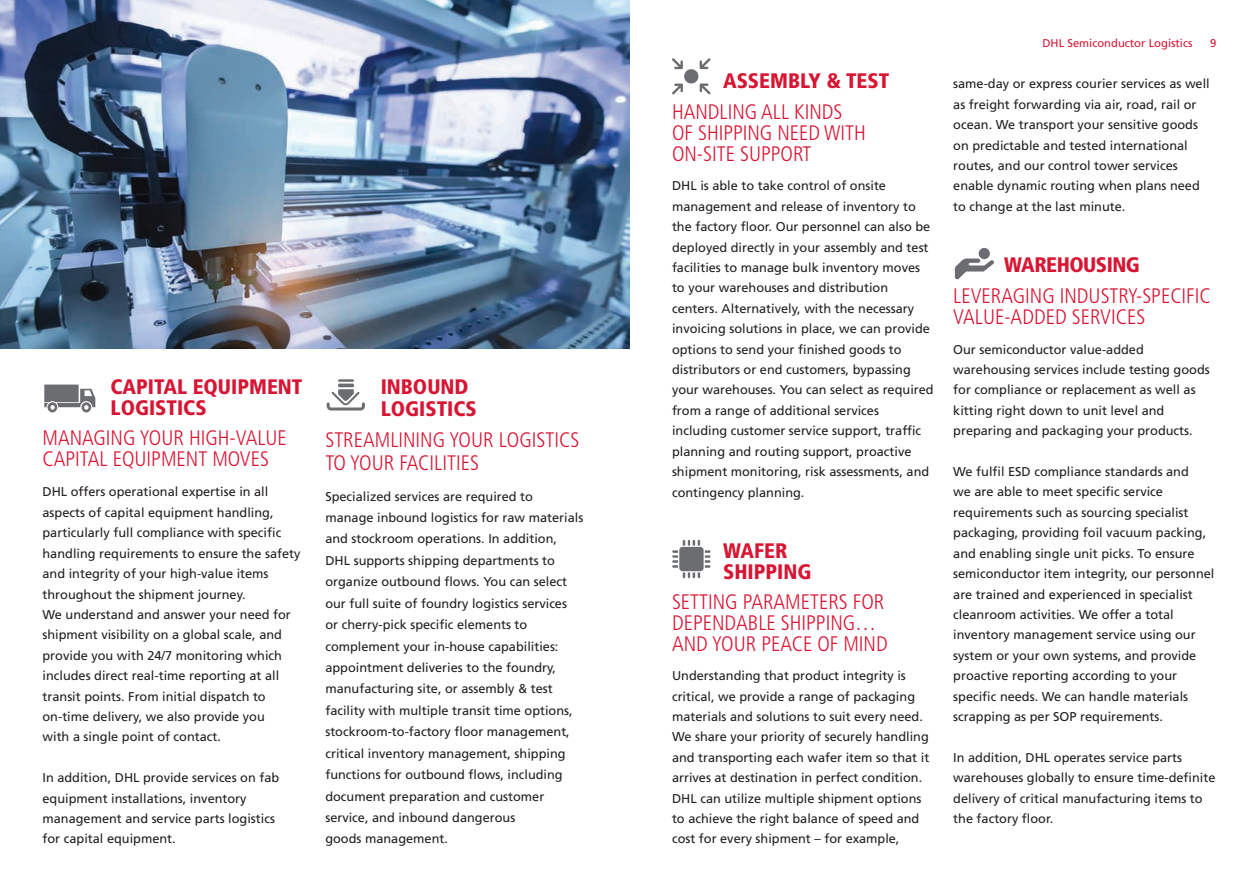
<style>
.page{position:relative;width:1259px;height:893px;background:#fff}
.page>*{position:absolute;margin:0;border:0;box-sizing:border-box;transform-origin:0 0}
._01_Topic_header_14p{font:300 condensed 21px/21px "Frutiger LT Std";color:#d71634}
._01_Topic_header_14p-2{font:900 condensed 21px/21px "Frutiger LT Std";color:#d71634}
._01_Topic_header_14p-3{font:900 condensed 21px "Frutiger LT Std";letter-spacing:-.025em;color:#d71634}
._03_Copy_text_8_5pt{font:12.75px/20.4px "Frutiger LT Std";color:#231f20}
.t1{font:11.25px "Frutiger LT Std";color:#d71634}
</style>
<div class="page">
<img style="left:0;top:0;width:629px;height:349px">
<svg style="left:44px;top:385px;width:51px;height:27px"></svg>
<hr style="left:338px;top:384px;width:16px;height:3px;background:#6c6d70">
<hr style="left:338px;top:379px;width:16px;height:3px;background:#6c6d70">
<svg style="left:327px;top:389px;width:38px;height:21px"></svg>
<svg style="left:672px;top:58px;width:38px;height:36px"></svg>
<svg style="left:672px;top:540px;width:38px;height:38px"></svg>
<div style="left:679px;top:547px;width:24px;height:24px;background:#6c6d70;border-radius:3px"></div>
<svg style="left:955px;top:258px;width:39px;height:21px"></svg>
<div style="left:978px;top:248px;width:12px;height:11px;background:#6c6d70;border-radius:50%"></div>
<p class="_01_Topic_header_14p-2" style="left:111px;top:377px;width:193px">CAPITAL EQUIPMENT<br>LOGISTICS</p>
<p class="_01_Topic_header_14p" style="left:43px;top:428px;width:246px">MANAGING YOUR HIGH-VALUE<br>CAPITAL EQUIPMENT MOVES</p>
<p class="_03_Copy_text_8_5pt" style="left:43px;top:482px;width:259px">DHL offers operational expertise in all aspects of capital equipment handling, particularly full compliance with specific handling requirements to ensure the safety and integrity of your high-value items throughout the shipment journey.<br>We understand and answer your need for shipment visibility on a global scale, and provide you with 24/7 monitoring which includes direct real-time reporting at all transit points. From initial dispatch to on-time delivery, we also provide you<br>with a single point of contact.</p>
<p class="_03_Copy_text_8_5pt" style="left:43px;top:768px;width:238px">In addition, DHL provide services on fab equipment installations, inventory management and service parts logistics for capital equipment.</p>
<p class="_01_Topic_header_14p-2" style="left:381px;top:376px;width:98px;line-height:22px">INBOUND<br>LOGISTICS</p>
<p class="_01_Topic_header_14p" style="left:325px;top:429px;width:255px;line-height:22px">STREAMLINING YOUR LOGISTICS<br>TO YOUR FACILITIES</p>
<p class="_03_Copy_text_8_5pt" style="left:325px;top:485px;width:259px;line-height:21.5px">Specialized services are required to manage inbound logistics for raw materials and stockroom operations. In addition, DHL supports shipping departments to organize outbound flows. You can select our full suite of foundry logistics services<br>or cherry-pick specific elements to complement your in-house capabilities: appointment deliveries to the foundry, manufacturing site, or assembly &amp; test facility with multiple transit time options, stockroom-to-factory floor management, critical inventory management, shipping functions for outbound flows, including document preparation and customer service, and inbound dangerous<br>goods management.</p>
<p class="_01_Topic_header_14p-2" style="left:723px;top:70px;width:168px">ASSEMBLY &amp; TEST</p>
<p class="_01_Topic_header_14p" style="left:672px;top:101px;width:195px">HANDLING ALL KINDS<br>OF SHIPPING NEED WITH<br>ON-SITE SUPPORT</p>
<p class="_03_Copy_text_8_5pt" style="left:672px;top:176px;width:263px">DHL is able to take control of onsite management and release of inventory to the factory floor. Our personnel can also be deployed directly in your assembly and test facilities to manage bulk inventory moves to your warehouses and distribution centers. Alternatively, with the necessary invoicing solutions in place, we can provide options to send your finished goods to distributors or end customers, bypassing your warehouses. You can select as required from a range of additional services including customer service support, traffic planning and routing support, proactive shipment monitoring, risk assessments, and contingency planning.</p>
<p class="_01_Topic_header_14p-2" style="left:723px;top:540px;width:90px">WAFER<br>SHIPPING</p>
<p class="_01_Topic_header_14p" style="left:672px;top:591px;width:217px">SETTING PARAMETERS FOR<br>DEPENDABLE SHIPPING…<br>AND YOUR PEACE OF MIND</p>
<p class="_03_Copy_text_8_5pt" style="left:672px;top:666px;width:259px">Understanding that product integrity is critical, we provide a range of packaging materials and solutions to suit every need.<br>We share your priority of securely handling and transporting each wafer item so that it arrives at destination in perfect condition.</p>
<p class="_03_Copy_text_8_5pt" style="left:672px;top:788px;width:251px">DHL can utilize multiple shipment options to achieve the right balance of speed and cost for every shipment – for example,</p>
<p class="t1" style="left:1042px;top:37px;width:151px">DHL Semiconductor Logistics</p>
<p class="t1" style="left:1210px;top:37px;width:8px">9</p>
<p class="_03_Copy_text_8_5pt" style="left:953px;top:74px;width:258px">same-day or express courier services as well as freight forwarding via air, road, rail or ocean. We transport your sensitive goods on predictable and tested international routes, and our control tower services enable dynamic routing when plans need to change at the last minute.</p>
<p class="_01_Topic_header_14p-3" style="left:1004px;top:252px;width:137px">WAREHOUSING</p>
<p class="_01_Topic_header_14p" style="left:953px;top:285px;width:259px">LEVERAGING INDUSTRY-SPECIFIC<br>VALUE-ADDED SERVICES</p>
<p class="_03_Copy_text_8_5pt" style="left:953px;top:339px;width:258px">Our semiconductor value-added warehousing services include testing goods for compliance or replacement as well as kitting right down to unit level and preparing and packaging your products.</p>
<p class="_03_Copy_text_8_5pt" style="left:953px;top:461px;width:263px">We fulfil ESD compliance standards and<br>we are able to meet specific service requirements such as sourcing specialist packaging, providing foil vacuum packing, and enabling single unit picks. To ensure semiconductor item integrity, our personnel are trained and experienced in specialist cleanroom activities. We offer a total inventory management service using our system or your own systems, and provide proactive reporting according to your specific needs. We can handle materials scrapping as per SOP requirements.</p>
<p class="_03_Copy_text_8_5pt" style="left:953px;top:747px;width:264px">In addition, DHL operates service parts warehouses globally to ensure time-definite delivery of critical manufacturing items to the factory floor.</p>
</div>
